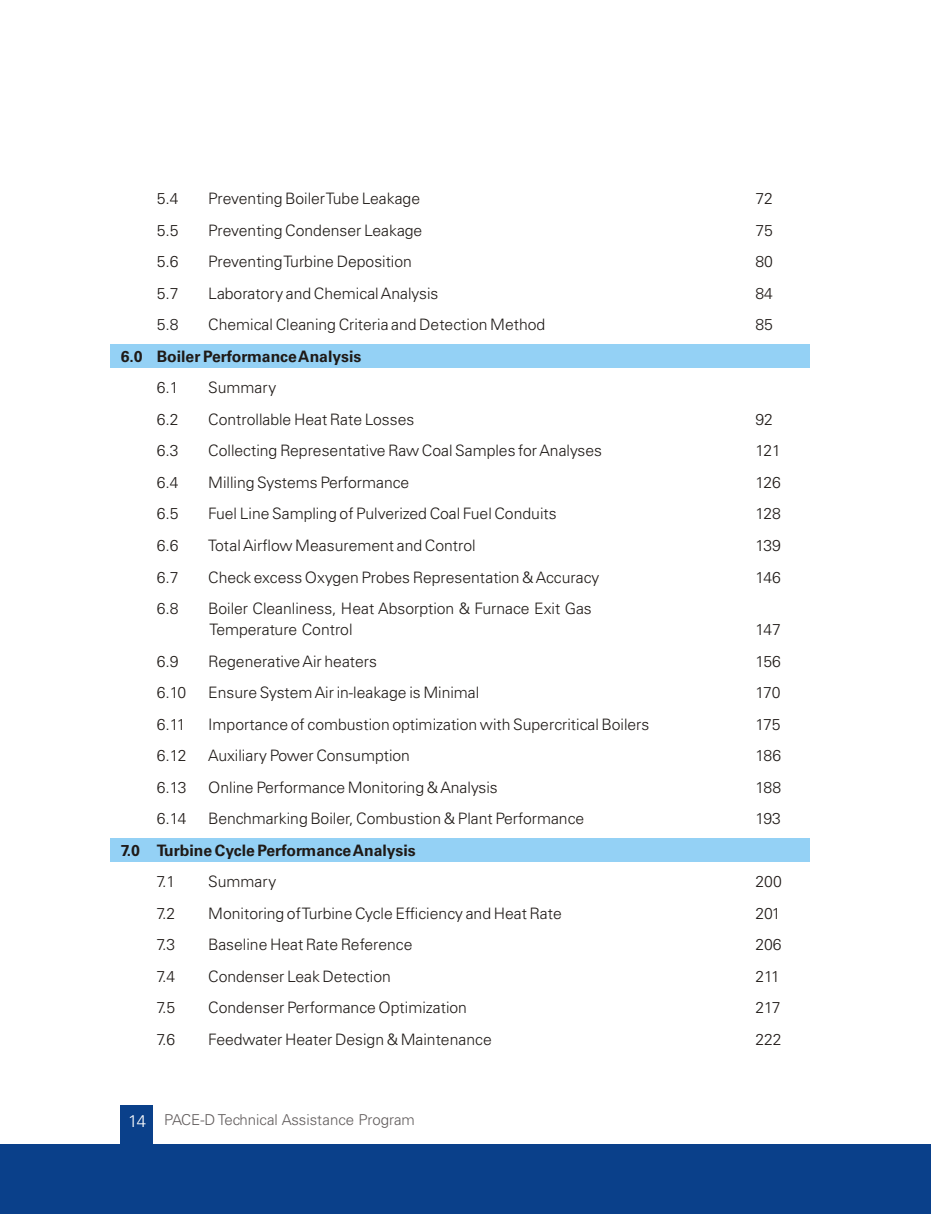
<style>
.page{position:relative;width:931px;height:1214px;background:#fff}
.page>*{position:absolute;margin:0;border:0;box-sizing:border-box;transform-origin:0 0}
.t1{font:300 15.75px/21px "Univers 45";color:#1f1a17}
.t2{font:15.75px "Univers 45 Light,Bold";color:#1f1a17}
.t3{font:300 15px "Univers 45";color:#615c5c}
.s1{font-size:16.95px;color:#fff}
</style>
<div class="page">
<div style="left:110px;top:344px;width:699px;height:23px;background:#94d1f5"></div>
<div style="left:110px;top:838px;width:699px;height:23px;background:#94d1f5"></div>
<div style="left:0;top:1143px;width:931px;height:70px;background:#0a408a"></div>
<div style="left:121px;top:1105px;width:32px;height:60px;background:#0a408a"></div>
<p class="t1" style="left:157px;top:190px;width:23px">5.4</p>
<p class="t1" style="left:208px;top:190px;width:213px">Preventing Boiler Tube Leakage</p>
<p class="t1" style="left:755px;top:190px;width:19px">72</p>
<p class="t1" style="left:157px;top:221px;width:23px">5.5</p>
<p class="t1" style="left:208px;top:221px;width:216px">Preventing Condenser Leakage</p>
<p class="t1" style="left:755px;top:221px;width:19px">75</p>
<p class="t1" style="left:157px;top:253px;width:23px">5.6</p>
<p class="t1" style="left:208px;top:253px;width:205px">Preventing Turbine Deposition</p>
<p class="t1" style="left:755px;top:253px;width:19px">80</p>
<p class="t1" style="left:157px;top:284px;width:23px">5.7</p>
<p class="t1" style="left:208px;top:284px;width:232px">Laboratory and Chemical Analysis</p>
<p class="t1" style="left:755px;top:284px;width:19px">84</p>
<p class="t1" style="left:157px;top:316px;width:23px">5.8</p>
<p class="t1" style="left:208px;top:316px;width:338px">Chemical Cleaning Criteria and Detection Method</p>
<p class="t1" style="left:755px;top:316px;width:19px">85</p>
<p class="t2" style="left:121px;top:350px;width:242px">6.0 Boiler Performance Analysis</p>
<p class="t1" style="left:157px;top:379px;width:23px">6.1</p>
<p class="t1" style="left:208px;top:379px;width:70px">Summary</p>
<p class="t1" style="left:157px;top:410px;width:23px">6.2</p>
<p class="t1" style="left:208px;top:410px;width:208px">Controllable Heat Rate Losses</p>
<p class="t1" style="left:755px;top:410px;width:19px">92</p>
<p class="t1" style="left:157px;top:442px;width:23px">6.3</p>
<p class="t1" style="left:208px;top:442px;width:395px">Collecting Representative Raw Coal Samples for Analyses</p>
<p class="t1" style="left:755px;top:442px;width:27px">121</p>
<p class="t1" style="left:157px;top:473px;width:23px">6.4</p>
<p class="t1" style="left:208px;top:473px;width:203px">Milling Systems Performance</p>
<p class="t1" style="left:755px;top:473px;width:27px">126</p>
<p class="t1" style="left:157px;top:505px;width:23px">6.5</p>
<p class="t1" style="left:208px;top:505px;width:350px">Fuel Line Sampling of Pulverized Coal Fuel Conduits</p>
<p class="t1" style="left:755px;top:505px;width:27px">128</p>
<p class="t1" style="left:157px;top:536px;width:23px">6.6</p>
<p class="t1" style="left:208px;top:536px;width:269px">Total Airflow Measurement and Control</p>
<p class="t1" style="left:755px;top:536px;width:27px">139</p>
<p class="t1" style="left:157px;top:568px;width:23px">6.7</p>
<p class="t1" style="left:208px;top:568px;width:393px">Check excess Oxygen Probes Representation &amp; Accuracy</p>
<p class="t1" style="left:755px;top:568px;width:27px">146</p>
<p class="t1" style="left:157px;top:599px;width:23px">6.8</p>
<p class="t1" style="left:208px;top:599px;width:385px">Boiler Cleanliness, Heat Absorption &amp; Furnace Exit Gas<br>Temperature Control</p>
<p class="t1" style="left:755px;top:620px;width:27px">147</p>
<p class="t1" style="left:157px;top:652px;width:23px">6.9</p>
<p class="t1" style="left:208px;top:652px;width:170px">Regenerative Air heaters</p>
<p class="t1" style="left:755px;top:652px;width:27px">156</p>
<p class="t1" style="left:157px;top:683px;width:31px">6.10</p>
<p class="t1" style="left:208px;top:683px;width:273px">Ensure System Air in-leakage is Minimal</p>
<p class="t1" style="left:755px;top:683px;width:27px">170</p>
<p class="t1" style="left:157px;top:715px;width:30px">6.11</p>
<p class="t1" style="left:208px;top:715px;width:443px">Importance of combustion optimization with Supercritical Boilers</p>
<p class="t1" style="left:755px;top:715px;width:27px">175</p>
<p class="t1" style="left:157px;top:746px;width:31px">6.12</p>
<p class="t1" style="left:208px;top:746px;width:203px">Auxiliary Power Consumption</p>
<p class="t1" style="left:755px;top:746px;width:27px">186</p>
<p class="t1" style="left:157px;top:778px;width:31px">6.13</p>
<p class="t1" style="left:208px;top:778px;width:291px">Online Performance Monitoring &amp; Analysis</p>
<p class="t1" style="left:755px;top:778px;width:27px">188</p>
<p class="t1" style="left:157px;top:809px;width:31px">6.14</p>
<p class="t1" style="left:208px;top:809px;width:378px">Benchmarking Boiler, Combustion &amp; Plant Performance</p>
<p class="t1" style="left:755px;top:809px;width:27px">193</p>
<p class="t2" style="left:121px;top:843px;width:297px">7.0 Turbine Cycle Performance Analysis</p>
<p class="t1" style="left:157px;top:872px;width:20px">7.1</p>
<p class="t1" style="left:208px;top:872px;width:70px">Summary</p>
<p class="t1" style="left:755px;top:872px;width:28px">200</p>
<p class="t1" style="left:157px;top:904px;width:20px">7.2</p>
<p class="t1" style="left:208px;top:904px;width:355px">Monitoring of Turbine Cycle Efficiency and Heat Rate</p>
<p class="t1" style="left:755px;top:904px;width:27px">201</p>
<p class="t1" style="left:157px;top:935px;width:20px">7.3</p>
<p class="t1" style="left:208px;top:935px;width:206px">Baseline Heat Rate Reference</p>
<p class="t1" style="left:755px;top:935px;width:28px">206</p>
<p class="t1" style="left:157px;top:967px;width:20px">7.4</p>
<p class="t1" style="left:208px;top:967px;width:184px">Condenser Leak Detection</p>
<p class="t1" style="left:755px;top:967px;width:26px">211</p>
<p class="t1" style="left:157px;top:998px;width:20px">7.5</p>
<p class="t1" style="left:208px;top:998px;width:260px">Condenser Performance Optimization</p>
<p class="t1" style="left:755px;top:998px;width:27px">217</p>
<p class="t1" style="left:157px;top:1030px;width:20px">7.6</p>
<p class="t1" style="left:208px;top:1030px;width:285px">Feedwater Heater Design &amp; Maintenance</p>
<p class="t1" style="left:755px;top:1030px;width:28px">222</p>
<p class="t3" style="left:128px;top:1114px;width:288px"><span class="s1">14</span> PACE-D Technical Assistance Program</p>
</div>
